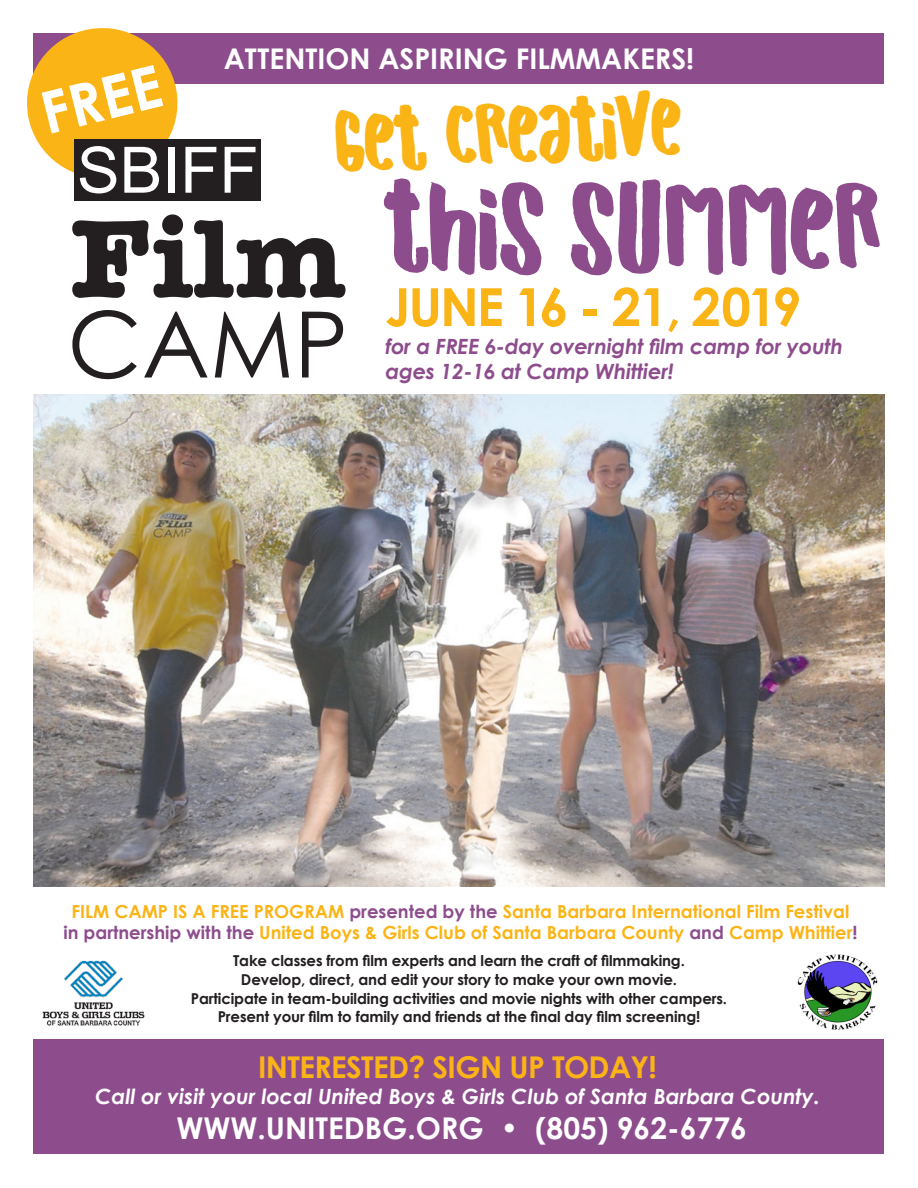
<style>
.page{position:relative;width:918px;height:1188px;background:#fff}
.page>*{position:absolute;margin:0;border:0;box-sizing:border-box;transform-origin:0 0}
.t1{font:700 114.6px "American Typewriter";color:#231f20}
.t2{font:91.65px "Century Gothic";color:#231f20}
.t3{font:64.05px "Arial";color:#fff}
.t4{font:700 58.35px "Century Gothic";color:#fff}
.t5{font:700 52.5px "Century Gothic";letter-spacing:-.04em;color:#fbb416}
.t6{font:51px "Hand Originals";color:#8d4d8d}
.t7{font:36px "Hand Originals";color:#fbb416}
.t8{font:700 30px "Century Gothic";color:#fff}
.t9{font:700 30px "Century Gothic";letter-spacing:-.02em;color:#fbb416}
.t10{font:700 28.5px "Century Gothic";color:#fff}
.t11{font:italic 700 21px/25.2px "Century Gothic";letter-spacing:-.01em;color:#8d4d8d}
.t12{font:italic 700 21px "Century Gothic";color:#fff}
.t13{font:700 18px/21px "Century Gothic";color:#fbb416;text-align:center}
.t14{font:700 15px "Century Gothic";letter-spacing:-.01em;color:#231f20}
.s1{color:#8d4d8d}
</style>
<div class="page">
<img style="left:34px;top:394px;width:850px;height:493px">
<div style="left:34px;top:1040px;width:850px;height:114px;background:#8d4d8d"></div>
<div style="left:34px;top:34px;width:850px;height:50px;background:#8d4d8d"></div>
<img style="left:42px;top:960px;width:103px;height:66px">
<img style="left:797px;top:954px;width:81px;height:76px">
<svg style="left:27px;top:28px;width:157px;height:145px"></svg>
<div style="left:74px;top:139px;width:187px;height:62px;background:#231f20"></div>
<p class="t10" style="left:224px;top:37px;width:472px">ATTENTION ASPIRING FILMMAKERS!</p>
<p class="t4" style="left:31px;top:71px;width:124px;rotate:-14deg">FREE</p>
<p class="t7" style="left:334px;top:130px;width:349px;rotate:-3deg">GET CREATIVE</p>
<h3 class="t3" style="left:77px;top:128px;width:183px">SBIFF</h3>
<h1 class="t1" style="left:70px;top:189px;width:277px">Film</h1>
<h2 class="t2" style="left:67px;top:280px;width:282px">CAMP</h2>
<p class="t6" style="left:385px;top:209px;width:496px">THIS SUMMER</p>
<p class="t5" style="left:385px;top:267px;width:418px">JUNE 16 - 21, 2019</p>
<p class="t11" style="left:385px;top:333px;width:459px">for a FREE 6-day overnight film camp for youth ages 12-16 at Camp Whittier!</p>
<p class="t13" style="left:63px;top:900px;width:796px">FILM CAMP IS A FREE PROGRAM <span class="s1">presented by the</span> Santa Barbara International Film Festival <span class="s1">in partnership with the</span> United Boys &amp; Girls Club of Santa Barbara County <span class="s1">and</span> Camp Whittier<span class="s1">!</span></p>
<p class="t14" style="left:233px;top:949px;width:453px">Take classes from film experts and learn the craft of filmmaking.</p>
<p class="t14" style="left:241px;top:968px;width:438px">Develop, direct, and edit your story to make your own movie.</p>
<p class="t14" style="left:191px;top:987px;width:538px">Participate in team-building activities and movie nights with other campers.</p>
<p class="t14" style="left:218px;top:1006px;width:484px">Present your film to family and friends at the final day film screening!</p>
<p class="t9" style="left:258px;top:1045px;width:400px">INTERESTED? SIGN UP TODAY!</p>
<p class="t12" style="left:95px;top:1080px;width:726px">Call or visit your local United Boys &amp; Girls Club of Santa Barbara County.</p>
<p class="t8" style="left:176px;top:1105px;width:572px">WWW.UNITEDBG.ORG • (805) 962-6776</p>
</div>
